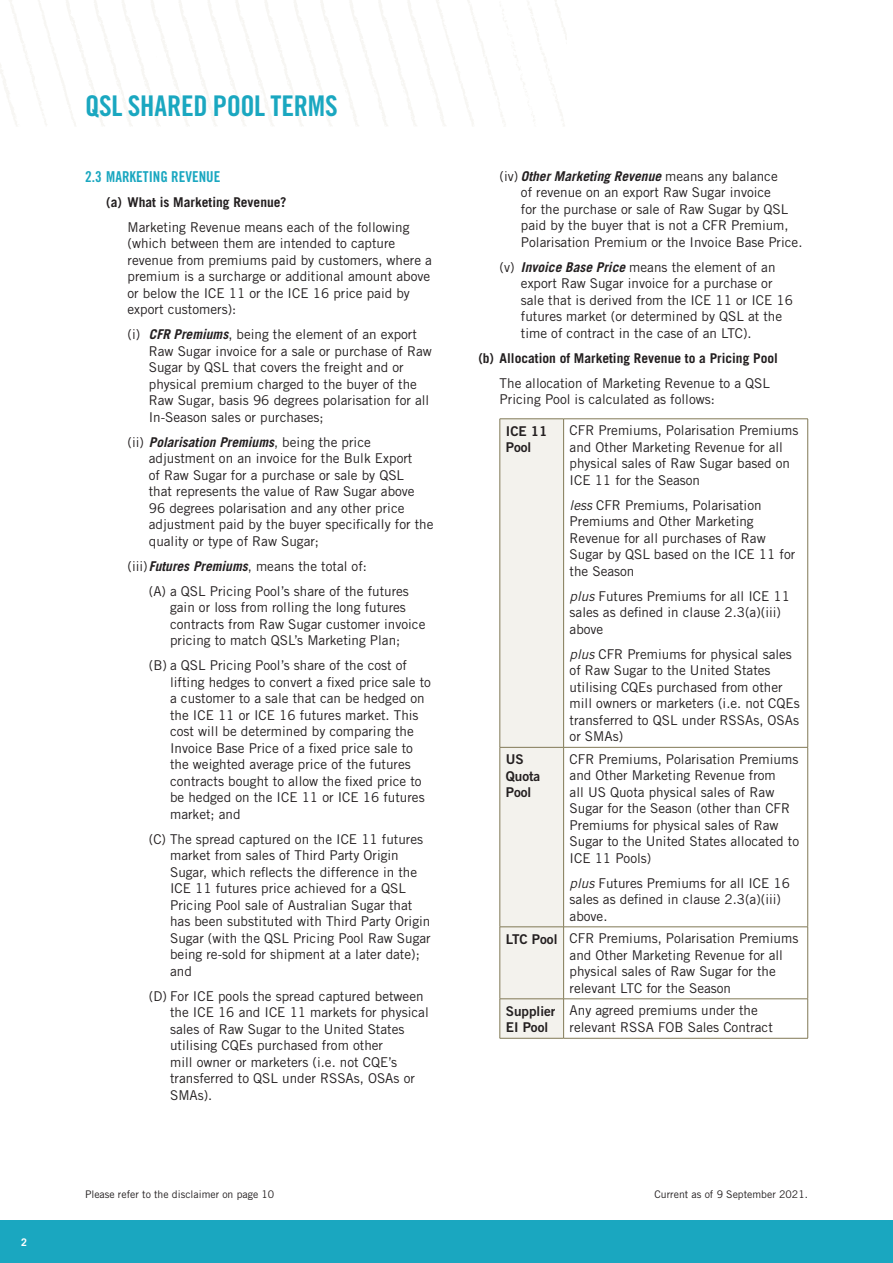
<style>
.page{position:relative;width:893px;height:1263px;background:#fff}
.page>*{position:absolute;margin:0;border:0;box-sizing:border-box;transform-origin:0 0}
.Page_Title{font:28.5px "Trade Gothic Bold Cond Twenty";letter-spacing:-.01em;color:#1aa7c0}
.t1{font:15px "Trade Gothic Bold Cond Twenty";color:#1aa7c0}
.Body{font:13.5px/16.5px "Trade Gothic";color:#231f20}
.Body-2{font:700 13.5px "Trade Gothic";color:#231f20}
.Body-3{font:13.5px/16.5px "Trade Gothic Bold Two";color:#231f20}
.Disclaimer{font:10.5px "Trade Gothic";color:#231f20}
.Body-4{font:700 10.5px "Trade Gothic";color:#fff}
.s1{font-weight:700;font-style:italic}
.s2{font-style:italic}
</style>
<div class="page">
<div style="left:501px;top:420px;width:62px;height:618px;background:#f3f2ed"></div>
<hr style="left:500px;top:419px;width:64px;height:1px;background:#817956">
<hr style="left:500px;top:419px;width:1px;height:328px;background:#817956">
<hr style="left:564px;top:419px;width:244px;height:1px;background:#817956">
<hr style="left:563px;top:419px;width:1px;height:328px;background:#817956">
<hr style="left:807px;top:419px;width:1px;height:328px;background:#817956">
<hr style="left:500px;top:747px;width:64px;height:1px;background:#817956">
<hr style="left:500px;top:747px;width:1px;height:180px;background:#817956">
<hr style="left:564px;top:747px;width:244px;height:1px;background:#817956">
<hr style="left:563px;top:747px;width:1px;height:180px;background:#817956">
<hr style="left:807px;top:747px;width:1px;height:180px;background:#817956">
<hr style="left:500px;top:926px;width:64px;height:1px;background:#817956">
<hr style="left:500px;top:927px;width:1px;height:72px;background:#817956">
<hr style="left:564px;top:926px;width:244px;height:1px;background:#817956">
<hr style="left:563px;top:927px;width:1px;height:72px;background:#817956">
<hr style="left:807px;top:927px;width:1px;height:72px;background:#817956">
<hr style="left:500px;top:998px;width:64px;height:1px;background:#817956">
<hr style="left:500px;top:999px;width:1px;height:39px;background:#817956">
<hr style="left:564px;top:998px;width:244px;height:1px;background:#817956">
<hr style="left:563px;top:999px;width:1px;height:39px;background:#817956">
<hr style="left:807px;top:999px;width:1px;height:39px;background:#817956">
<hr style="left:500px;top:1038px;width:64px;height:1px;background:#817956">
<hr style="left:564px;top:1038px;width:244px;height:1px;background:#817956">
<div style="left:0;top:1220px;width:893px;height:43px;background:#1aa7c0"></div>
<p class="Body-4" style="left:21px;top:1235px;width:7px">2</p>
<p class="Page_Title" style="left:85px;top:88px;width:254px">QSL SHARED POOL TERMS</p>
<h2 class="t1" style="left:85px;top:167px;width:137px">2.3 MARKETING REVENUE</h2>
<p class="Body-2" style="left:106px;top:193px;width:182px">(a) What is Marketing Revenue?</p>
<p class="Body" style="left:128px;top:218px;width:306px">Marketing Revenue means each of the following (which between them are intended to capture revenue from premiums paid by customers, where a premium is a surcharge or additional amount above or below the ICE 11 or the ICE 16 price paid by export customers):</p>
<p class="Body" style="left:149px;top:326px;width:285px;text-indent:-21px">(i) <span class="s1">CFR Premiums</span>, being the element of an export Raw Sugar invoice for a sale or purchase of Raw Sugar by QSL that covers the freight and or physical premium charged to the buyer of the Raw Sugar, basis 96 degrees polarisation for all In-Season sales or purchases;</p>
<p class="Body" style="left:149px;top:433px;width:286px;text-indent:-21px">(ii) <span class="s1">Polarisation Premiums</span>, being the price adjustment on an invoice for the Bulk Export<br>of Raw Sugar for a purchase or sale by QSL<br>that represents the value of Raw Sugar above 96 degrees polarisation and any other price adjustment paid by the buyer specifically for the quality or type of Raw Sugar;</p>
<p class="Body" style="left:128px;top:557px;width:241px">(iii)<span class="s1">Futures Premiums</span>, means the total of:</p>
<p class="Body" style="left:170px;top:582px;width:257px;text-indent:-21px">(A) a QSL Pricing Pool’s share of the futures gain or loss from rolling the long futures contracts from Raw Sugar customer invoice pricing to match QSL’s Marketing Plan;</p>
<p class="Body" style="left:170px;top:657px;width:262px;text-indent:-21px">(B) a QSL Pricing Pool’s share of the cost of lifting hedges to convert a fixed price sale to a customer to a sale that can be hedged on the ICE 11 or ICE 16 futures market. This cost will be determined by comparing the Invoice Base Price of a fixed price sale to the weighted average price of the futures contracts bought to allow the fixed price to be hedged on the ICE 11 or ICE 16 futures market; and</p>
<p class="Body" style="left:170px;top:830px;width:262px;text-indent:-21px">(C) The spread captured on the ICE 11 futures market from sales of Third Party Origin Sugar, which reflects the difference in the ICE 11 futures price achieved for a QSL Pricing Pool sale of Australian Sugar that has been substituted with Third Party Origin Sugar (with the QSL Pricing Pool Raw Sugar being re-sold for shipment at a later date); and</p>
<p class="Body" style="left:170px;top:987px;width:260px;text-indent:-21px">(D) For ICE pools the spread captured between the ICE 16 and ICE 11 markets for physical sales of Raw Sugar to the United States utilising CQEs purchased from other<br>mill owner or marketers (i.e. not CQE’s transferred to QSL under RSSAs, OSAs or SMAs).</p>
<p class="Body" style="left:521px;top:167px;width:283px;text-indent:-21px">(iv) <span class="s1">Other Marketing Revenue</span> means any balance<br>of revenue on an export Raw Sugar invoice<br>for the purchase or sale of Raw Sugar by QSL paid by the buyer that is not a CFR Premium, Polarisation Premium or the Invoice Base Price.</p>
<p class="Body" style="left:521px;top:258px;width:274px;text-indent:-21px">(v) <span class="s1">Invoice Base Price</span> means the element of an export Raw Sugar invoice for a purchase or sale that is derived from the ICE 11 or ICE 16 futures market (or determined by QSL at the time of contract in the case of an LTC).</p>
<p class="Body-2" style="left:478px;top:349px;width:301px">(b) Allocation of Marketing Revenue to a Pricing Pool</p>
<p class="Body" style="left:500px;top:374px;width:272px">The allocation of Marketing Revenue to a QSL<br>Pricing Pool is calculated as follows:</p>
<p class="Body-3" style="left:506px;top:422px;width:43px">ICE 11<br>Pool</p>
<p class="Body" style="left:570px;top:422px;width:230px">CFR Premiums, Polarisation Premiums and Other Marketing Revenue for all physical sales of Raw Sugar based on<br>ICE 11 for the Season</p>
<p class="Body" style="left:570px;top:497px;width:227px"><span class="s2">less</span> CFR Premiums, Polarisation<br>Premiums and Other Marketing<br>Revenue for all purchases of Raw<br>Sugar by QSL based on the ICE 11 for the Season</p>
<p class="Body" style="left:570px;top:588px;width:222px"><span class="s2">plus</span> Futures Premiums for all ICE 11 sales as defined in clause 2.3(a)(iii) above</p>
<p class="Body" style="left:570px;top:646px;width:232px"><span class="s2">plus</span> CFR Premiums for physical sales of Raw Sugar to the United States utilising CQEs purchased from other mill owners or marketers (i.e. not CQEs transferred to QSL under RSSAs, OSAs or SMAs)</p>
<p class="Body-3" style="left:506px;top:751px;width:36px">US<br>Quota<br>Pool</p>
<p class="Body" style="left:570px;top:751px;width:231px">CFR Premiums, Polarisation Premiums and Other Marketing Revenue from<br>all US Quota physical sales of Raw<br>Sugar for the Season (other than CFR<br>Premiums for physical sales of Raw<br>Sugar to the United States allocated to<br>ICE 11 Pools)</p>
<p class="Body" style="left:570px;top:875px;width:222px"><span class="s2">plus</span> Futures Premiums for all ICE 16 sales as defined in clause 2.3(a)(iii) above.</p>
<p class="Body-3" style="left:506px;top:930px;width:53px">LTC Pool</p>
<p class="Body" style="left:570px;top:930px;width:230px">CFR Premiums, Polarisation Premiums and Other Marketing Revenue for all physical sales of Raw Sugar for the relevant LTC for the Season</p>
<p class="Body-3" style="left:506px;top:1002px;width:51px">Supplier<br>EI Pool</p>
<p class="Body" style="left:570px;top:1002px;width:205px">Any agreed premiums under the relevant RSSA FOB Sales Contract</p>
<p class="Disclaimer" style="left:85px;top:1188px;width:191px">Please refer to the disclaimer on page 10</p>
<p class="Disclaimer" style="left:655px;top:1188px;width:155px">Current as of 9 September 2021.</p>
</div>
